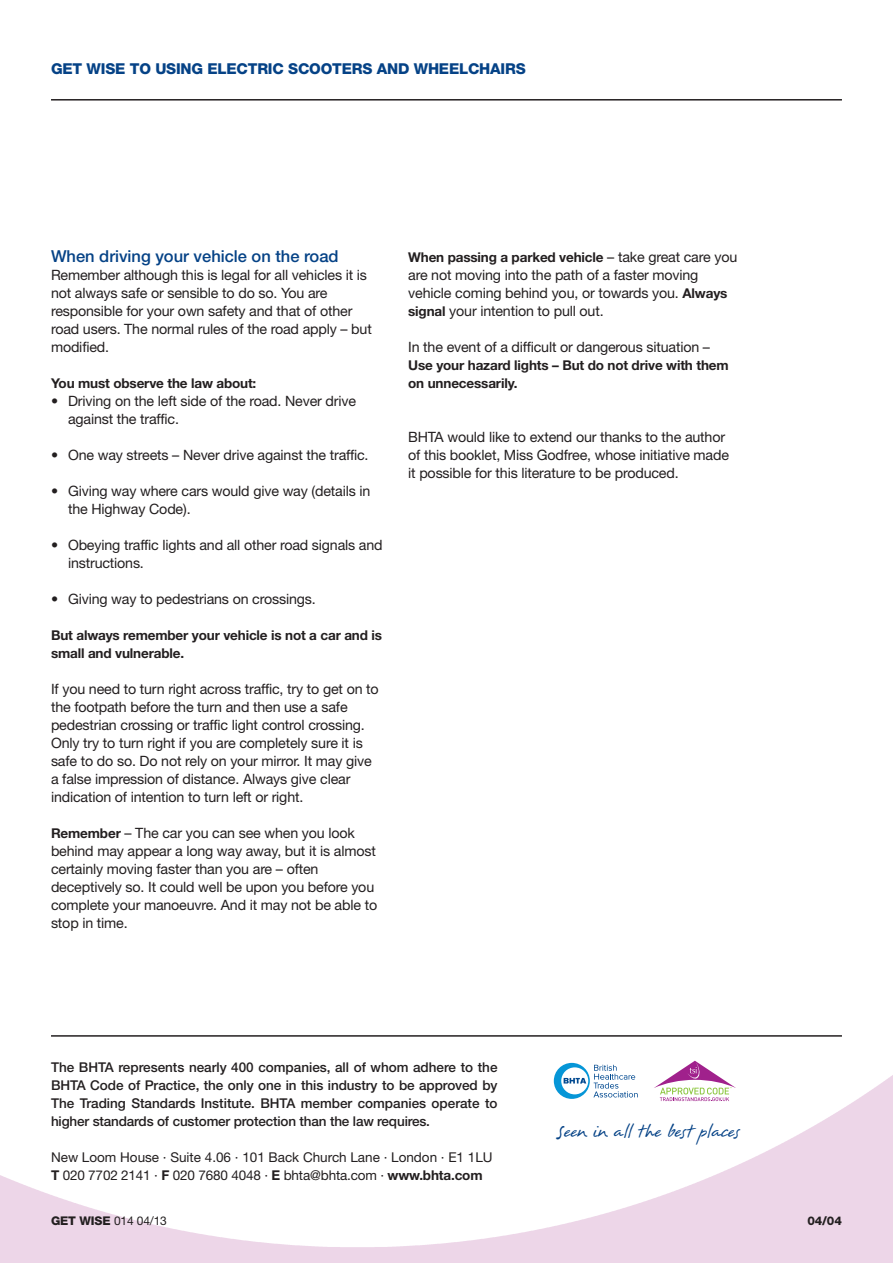
<style>
.page{position:relative;width:893px;height:1263px;background:#fff}
.page>*{position:absolute;margin:0;border:0;box-sizing:border-box;transform-origin:0 0}
.t1{font:25.2px "Erazure";letter-spacing:-.015em;color:#054286}
.t2{font:500 16.5px "Helvetica Neue";color:#054286}
.t3{font:800 15px "Helvetica Neue";letter-spacing:-.015em;color:#054286}
.t4{font:14.25px/18px "Helvetica Neue";letter-spacing:-.01em;color:#231f20}
.t5{font:500 13.5px/18px "Helvetica Neue";letter-spacing:-.01em;color:#231f20;text-align:justify}
.t6{font:700 13.5px/18px "Helvetica Neue";letter-spacing:-.01em;color:#231f20}
.t7{font:13.5px/18px "Helvetica Neue";color:#231f20}
.t8{font:12px "Helvetica Neue";letter-spacing:-.01em;color:#231f20}
.t9{font:800 12px "Helvetica Neue";color:#231f20}
.s1{font-weight:700;font-size:13.5px}
.s2{font-weight:400;font-size:14.25px}
.s3{font-weight:700}
.s4{font-weight:800}
.s5{font-size:35.25px}
</style>
<div class="page">
<hr style="left:51px;top:1035px;width:791px;height:2px;background:#231f20">
<hr style="left:51px;top:99px;width:791px;height:2px;background:#231f20">
<img style="left:0;top:1060px;width:892px;height:203px">
<svg style="left:554px;top:1063px;width:84px;height:36px"></svg>
<svg style="left:654px;top:1061px;width:82px;height:40px"></svg>
<p class="t3" style="left:51px;top:60px;width:476px">GET WISE TO USING ELECTRIC SCOOTERS AND WHEELCHAIRS</p>
<p class="t2" style="left:51px;top:246px;width:289px">When driving your vehicle on the road</p>
<p class="t4" style="left:51px;top:265px;width:322px">Remember although this is legal for all vehicles it is not always safe or sensible to do so. You are responsible for your own safety and that of other road users. The normal rules of the road apply – but modified.</p>
<p class="t6" style="left:51px;top:374px;width:207px">You must observe the law about:</p>
<p class="t4" style="left:68px;top:391px;width:290px;text-indent:-17px">• Driving on the left side of the road. Never drive against the traffic.</p>
<p class="t4" style="left:51px;top:445px;width:319px">• One way streets – Never drive against the traffic.</p>
<p class="t4" style="left:68px;top:481px;width:304px;text-indent:-17px">• Giving way where cars would give way (details in the Highway Code).</p>
<p class="t4" style="left:68px;top:535px;width:316px;text-indent:-17px">• Obeying traffic lights and all other road signals and instructions.</p>
<p class="t4" style="left:51px;top:589px;width:266px">• Giving way to pedestrians on crossings.</p>
<p class="t6" style="left:51px;top:626px;width:333px">But always remember your vehicle is not a car and is small and vulnerable.</p>
<p class="t4" style="left:51px;top:679px;width:329px">If you need to turn right across traffic, try to get on to the footpath before the turn and then use a safe pedestrian crossing or traffic light control crossing.<br>Only try to turn right if you are completely sure it is safe to do so. Do not rely on your mirror. It may give a false impression of distance. Always give clear indication of intention to turn left or right.</p>
<p class="t4" style="left:51px;top:823px;width:328px"><span class="s1">Remember</span> – The car you can see when you look behind may appear a long way away, but it is almost certainly moving faster than you are – often deceptively so. It could well be upon you before you complete your manoeuvre. And it may not be able to stop in time.</p>
<p class="t6" style="left:408px;top:248px;width:331px">When passing a parked vehicle <span class="s2">– take great care you</span></p>
<p class="t4" style="left:408px;top:265px;width:321px">are not moving into the path of a faster moving vehicle coming behind you, or towards you. <span class="s1">Always signal</span> your intention to pull out.</p>
<p class="t4" style="left:408px;top:337px;width:303px">In the event of a difficult or dangerous situation –</p>
<p class="t6" style="left:408px;top:356px;width:322px">Use your hazard lights – But do not drive with them on unnecessarily.</p>
<p class="t4" style="left:408px;top:427px;width:322px">BHTA would like to extend our thanks to the author of this booklet, Miss Godfree, whose initiative made it possible for this literature to be produced.</p>
<p class="t5" style="left:51px;top:1058px;width:448px">The BHTA represents nearly 400 companies, all of whom adhere to the BHTA Code of Practice, the only one in this industry to be approved by The Trading Standards Institute. BHTA member companies operate to higher standards of customer protection than the law requires.</p>
<p class="t7" style="left:51px;top:1148px;width:443px">New Loom House · Suite 4.06 · 101 Back Church Lane · London · E1 1LU<br><span class="s3">T</span> 020 7702 2141 · <span class="s3">F</span> 020 7680 4048 · <span class="s3">E</span> bhta@bhta.com · <span class="s3">www.bhta.com</span></p>
<p class="t8" style="left:51px;top:1214px;width:117px"><span class="s4">GET WISE</span> 014 04/13</p>
<h1 class="t1" style="left:557px;top:1119px;width:184px"><span class="s5">\</span>een in all the be\t place\</h1>
<p class="t9" style="left:807px;top:1214px;width:36px">04/04</p>
</div>
